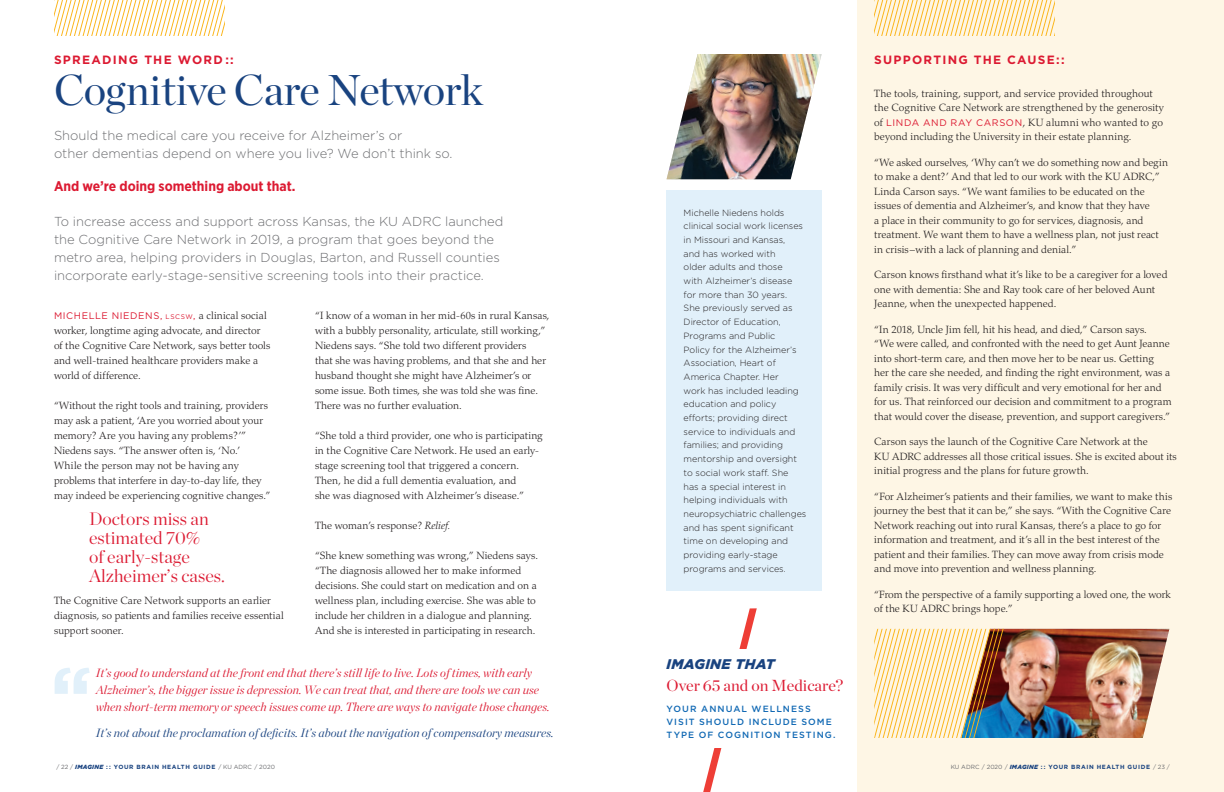
<style>
.page{position:relative;width:1224px;height:792px;background:#fff}
.page>*{position:absolute;margin:0;border:0;box-sizing:border-box;transform-origin:0 0}
.t1{font:700 81.1px "Gotham";color:#e1f0fa}
.t2{font:43px "Chronicle Display";letter-spacing:-.01em;color:#194380}
.Body_Copy{font:300 18px/19px "Chronicle Display";color:#dc1a32}
.Time__date{font:16px "Chronicle Display";color:#dc1a32}
.Subhead{font:700 14px "Gotham Narrow";color:#dc1a32}
.t3{font:italic 900 14px "Gotham";letter-spacing:.025em;color:#194380}
.Intro_copy{font:300 13px/18px "Gotham";color:#6c6d70}
.t4{font:italic 300 12px/17px "Chronicle Display";color:#dc1a32}
.t5{font:italic 300 12px "Chronicle Display";color:#194380}
.t6{font:700 12px "Gotham";letter-spacing:.105em;color:#dc1a32}
.Body_Copy-2{font:300 10.5px/15px "Palatino";color:#231f20}
.Body_Copy-3{font:9.5px "Gotham";letter-spacing:.065em;color:#dc1a32}
.t7{font:300 9px/13.7px "Gotham";color:#231f20}
.Time__date-2{font:500 9px/13px "Gotham";letter-spacing:.12em;color:#1169b4}
.t8{font:700 6px "Gotham";letter-spacing:.1em;color:#194380}
.s1{font-size:6.7px}
.s2{font-style:inherit}
.s3{font-family:"Palatino";font-weight:300;font-size:10.5px;color:#231f20}
.s4{font-style:italic}
.s5{font-weight:400;color:#6c6d70}
.s6{font-weight:900;font-style:italic}
.s7{font-family:"Gotham";font-weight:400;font-size:9.5px;color:#dc1a32}
</style>
<div class="page">
<svg style="left:703px;top:608px;width:54px;height:184px"></svg>
<div style="left:658px;top:649px;width:205px;height:99px;background:#fff"></div>
<div style="left:858px;top:0;width:366px;height:792px;background:#fef6e5"></div>
<img style="left:667px;top:54px;width:155px;height:125px">
<svg style="left:54px;top:0;width:171px;height:36px"></svg>
<div style="left:666px;top:190px;width:156px;height:401px;background:#e1f0fa"></div>
<img style="left:874px;top:629px;width:295px;height:109px">
<svg style="left:874px;top:0;width:181px;height:36px"></svg>
<p class="t6" style="left:54px;top:51px;width:181px">SPREADING THE WORD::</p>
<p class="t2" style="left:54px;top:57px;width:430px">Cognitive Care Network</p>
<p class="Intro_copy" style="left:54px;top:126px;width:400px">Should the medical care you receive for Alzheimer’s or<br>other dementias depend on where you live? We don’t think so.</p>
<p class="Subhead" style="left:54px;top:177px;width:243px">And we’re doing something about that.</p>
<p class="Intro_copy" style="left:54px;top:212px;width:451px">To increase access and support across Kansas, the KU ADRC launched the Cognitive Care Network in 2019, a program that goes beyond the metro area, helping providers in Douglas, Barton, and Russell counties incorporate early-stage-sensitive screening tools into their practice.</p>
<p class="t7" style="left:684px;top:205px;width:124px">Michelle Niedens holds clinical social work licenses in Missouri and Kansas,<br>and has worked with<br>older adults and those<br>with Alzheimer’s disease for more than 30 years.<br>She previously served as<br>Director of Education,<br>Programs and Public<br>Policy for the Alzheimer’s<br>Association, Heart of<br>America Chapter. Her<br>work has included leading education and policy efforts; providing direct service to individuals and families; and providing mentorship and oversight to social work staff. She<br>has a special interest in helping individuals with neuropsychiatric challenges and has spent significant time on developing and providing early-stage programs and services.</p>
<p class="Body_Copy-3" style="left:54px;top:309px;width:214px">MICHELLE NIEDENS, <span class="s1">LSCSW</span><span class="s2">,</span> <span class="s3">a clinical social</span></p>
<p class="Body_Copy-2" style="left:54px;top:323px;width:218px">worker, longtime aging advocate, and director of the Cognitive Care Network, says better tools and well-trained healthcare providers make a world of difference.</p>
<p class="Body_Copy-2" style="left:54px;top:398px;width:218px">“Without the right tools and training, providers may ask a patient, ‘Are you worried about your memory? Are you having any problems?’” Niedens says. “The answer often is, ‘No.’<br>While the person may not be having any problems that interfere in day-to-day life, they may indeed be experiencing cognitive changes.”</p>
<p class="Body_Copy" style="left:89px;top:508px;width:137px">Doctors miss an estimated 70%<br>of early-stage<br>Alzheimer’s cases.</p>
<p class="Body_Copy-2" style="left:54px;top:593px;width:231px">The Cognitive Care Network supports an earlier diagnosis, so patients and families receive essential support sooner.</p>
<p class="Body_Copy-2" style="left:315px;top:308px;width:236px">“I know of a woman in her mid-60s in rural Kansas, with a bubbly personality, articulate, still working,” Niedens says. “She told two different providers<br>that she was having problems, and that she and her husband thought she might have Alzheimer’s or some issue. Both times, she was told she was fine.<br>There was no further evaluation.</p>
<p class="Body_Copy-2" style="left:315px;top:428px;width:229px">“She told a third provider, one who is participating in the Cognitive Care Network. He used an early&shy;stage screening tool that triggered a concern.<br>Then, he did a full dementia evaluation, and<br>she was diagnosed with Alzheimer’s disease.”</p>
<p class="Body_Copy-2" style="left:315px;top:518px;width:137px">The woman’s response? <span class="s4">Relief.</span></p>
<p class="Body_Copy-2" style="left:315px;top:548px;width:224px">“She knew something was wrong,” Niedens says. “The diagnosis allowed her to make informed decisions. She could start on medication and on a wellness plan, including exercise. She was able to include her children in a dialogue and planning.<br>And she is interested in participating in research.</p>
<p class="t1" style="left:50px;top:642px;width:44px">‘‘</p>
<p class="t4" style="left:96px;top:664px;width:455px">It’s good to understand at the front end that there’s still life to live. Lots of times, with early<br>Alzheimer’s, the bigger issue is depression. We can treat that, and there are tools we can use when short-term memory or speech issues come up. There are ways to navigate those changes.</p>
<p class="t5" style="left:96px;top:724px;width:459px">It’s not about the proclamation of deficits. It’s about the navigation of compensatory measures.</p>
<p class="t8" style="left:56px;top:763px;width:220px"><span class="s5">/ 22 /</span> <span class="s6">IMAGINE</span> :: YOUR BRAIN HEALTH GUIDE <span class="s5">/ KU ADRC / 2020</span></p>
<p class="t3" style="left:667px;top:655px;width:110px">IMAGINE THAT</p>
<p class="Time__date" style="left:667px;top:674px;width:178px">Over 65 and on Medicare?</p>
<p class="Time__date-2" style="left:667px;top:702px;width:171px">YOUR ANNUAL WELLNESS<br>VISIT SHOULD INCLUDE SOME<br>TYPE OF COGNITION TESTING.</p>
<p class="t6" style="left:874px;top:51px;width:192px">SUPPORTING THE CAUSE::</p>
<p class="Body_Copy-2" style="left:874px;top:86px;width:291px;line-height:14.5px">The tools, training, support, and service provided throughout the Cognitive Care Network are strengthened by the generosity of <span class="s7">LINDA AND RAY CARSON</span>, KU alumni who wanted to go beyond including the University in their estate planning.</p>
<p class="Body_Copy-2" style="left:874px;top:155px;width:295px;line-height:14.5px">“We asked ourselves, ‘Why can’t we do something now and begin to make a dent?’ And that led to our work with the KU ADRC,” Linda Carson says. “We want families to be educated on the issues of dementia and Alzheimer’s, and know that they have<br>a place in their community to go for services, diagnosis, and treatment. We want them to have a wellness plan, not just react in crisis–with a lack of planning and denial.”</p>
<p class="Body_Copy-2" style="left:874px;top:268px;width:295px;line-height:14.5px">Carson knows firsthand what it’s like to be a caregiver for a loved one with dementia: She and Ray took care of her beloved Aunt<br>Jeanne, when the unexpected happened.</p>
<p class="Body_Copy-2" style="left:874px;top:322px;width:299px;line-height:14.5px">“In 2018, Uncle Jim fell, hit his head, and died,” Carson says.<br>“We were called, and confronted with the need to get Aunt Jeanne into short-term care, and then move her to be near us. Getting<br>her the care she needed, and finding the right environment, was a family crisis. It was very difficult and very emotional for her and for us. That reinforced our decision and commitment to a program that would cover the disease, prevention, and support caregivers.”</p>
<p class="Body_Copy-2" style="left:874px;top:435px;width:304px;line-height:14.5px">Carson says the launch of the Cognitive Care Network at the<br>KU ADRC addresses all those critical issues. She is excited about its initial progress and the plans for future growth.</p>
<p class="Body_Copy-2" style="left:874px;top:489px;width:300px;line-height:14.5px">“For Alzheimer’s patients and their families, we want to make this journey the best that it can be,” she says. “With the Cognitive Care Network reaching out into rural Kansas, there’s a place to go for information and treatment, and it’s all in the best interest of the patient and their families. They can move away from crisis mode and move into prevention and wellness planning.</p>
<p class="Body_Copy-2" style="left:874px;top:587px;width:298px;line-height:14.5px">“From the perspective of a family supporting a loved one, the work of the KU ADRC brings hope.”</p>
<p class="t8" style="left:951px;top:763px;width:221px"><span class="s5">KU ADRC / 2020 /</span> <span class="s6">IMAGINE</span> :: YOUR BRAIN HEALTH GUIDE <span class="s5">/ 23 /</span></p>
</div>
